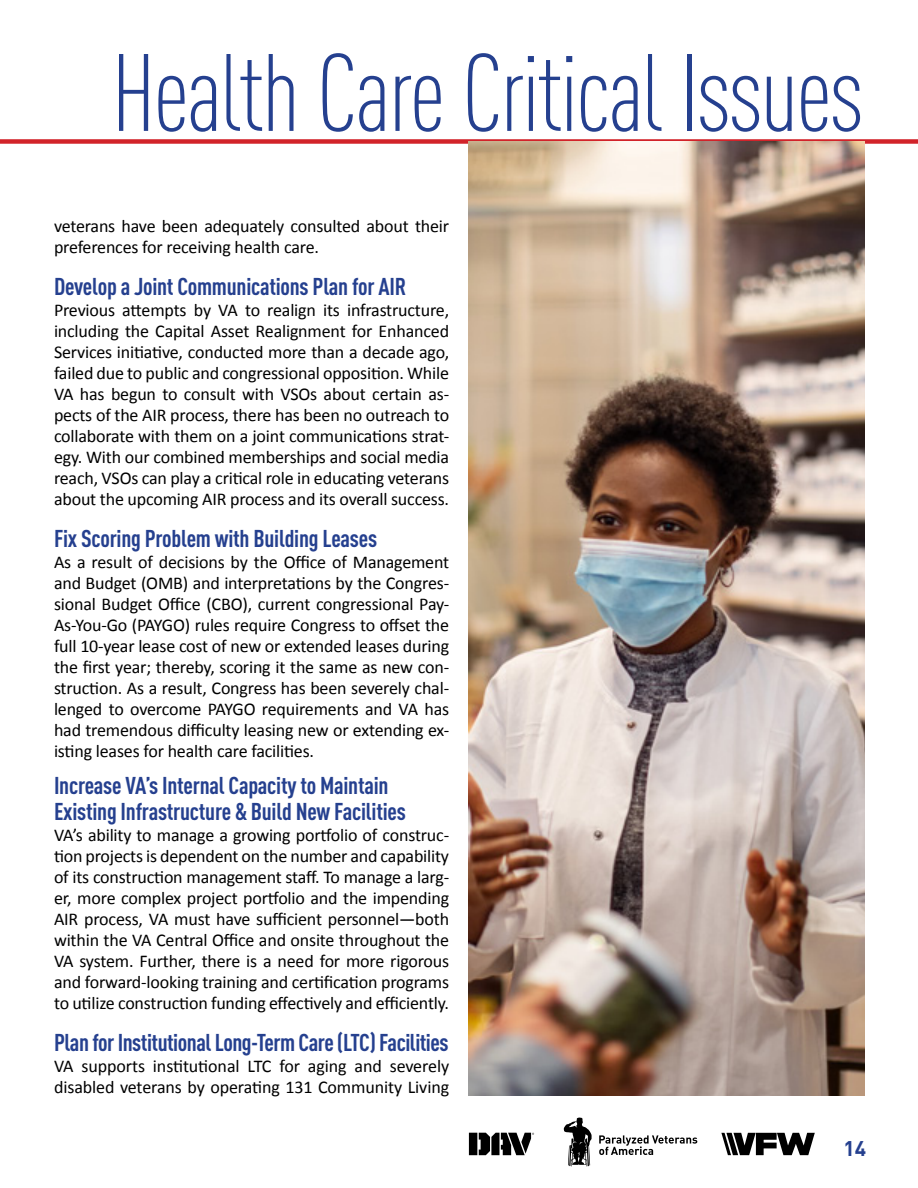
<style>
.page{position:relative;width:918px;height:1188px;background:#fff}
.page>*{position:absolute;margin:0;border:0;box-sizing:border-box;transform-origin:0 0}
.t1{font:300 condensed 108px "DIN Pro";letter-spacing:-.025em;color:#25408f}
.t2{font:700 condensed 24px/25.5px "DIN Pro";letter-spacing:-.01em;color:#25408f}
.t3{font:700 21px "DIN Pro";color:#25408f}
.t4{font:18px/21px "Calibri";letter-spacing:-.01em;color:#000;text-align:justify}
</style>
<div class="page">
<svg style="left:469px;top:1133px;width:65px;height:22px"></svg>
<svg style="left:564px;top:1118px;width:28px;height:48px"></svg>
<svg style="left:599px;top:1135px;width:98px;height:20px"></svg>
<svg style="left:721px;top:1133px;width:94px;height:22px"></svg>
<svg style="left:0;top:139px;width:918px;height:5px;background:#d44649"></svg>
<img style="left:469px;top:142px;width:395px;height:953px">
<h1 class="t1" style="left:111px;top:17px;width:754px">Health Care Critical Issues</h1>
<p class="t4" style="left:54px;top:214px;width:397px">veterans have been adequately consulted about their preferences for receiving health care.</p>
<h2 class="t2" style="left:54px;top:271px;width:354px">Develop a Joint Communications Plan for AIR</h2>
<p class="t4" style="left:54px;top:298px;width:397px">Previous attempts by VA to realign its infrastructure, including the Capital Asset Realignment for Enhanced Services initiative, conducted more than a decade ago, failed due to public and congressional opposition. While VA has begun to consult with VSOs about certain as&shy;pects of the AIR process, there has been no outreach to collaborate with them on a joint communications strat&shy;egy. With our combined memberships and social media reach, VSOs can play a critical role in educating veterans about the upcoming AIR process and its overall success.</p>
<h2 class="t2" style="left:54px;top:523px;width:325px">Fix Scoring Problem with Building Leases</h2>
<p class="t4" style="left:54px;top:550px;width:397px">As a result of decisions by the Office of Management and Budget (OMB) and interpretations by the Congres&shy;sional Budget Office (CBO), current congressional Pay-As-You-Go (PAYGO) rules require Congress to offset the full 10-year lease cost of new or extended leases during the first year; thereby, scoring it the same as new con&shy;struction. As a result, Congress has been severely chal&shy;lenged to overcome PAYGO requirements and VA has had tremendous difficulty leasing new or extending ex&shy;isting leases for health care facilities.</p>
<h2 class="t2" style="left:54px;top:771px;width:353px">Increase VA’s Internal Capacity to Maintain<br>Existing Infrastructure &amp; Build New Facilities</h2>
<p class="t4" style="left:54px;top:823px;width:397px">VA’s ability to manage a growing portfolio of construc&shy;tion projects is dependent on the number and capability of its construction management staff. To manage a larg&shy;er, more complex project portfolio and the impending AIR process, VA must have sufficient personnel—both within the VA Central Office and onsite throughout the VA system. Further, there is a need for more rigorous and forward-looking training and certification programs to utilize construction funding effectively and efficiently.</p>
<h2 class="t2" style="left:54px;top:1027px;width:396px">Plan for Institutional Long-Term Care (LTC) Facilities</h2>
<p class="t4" style="left:54px;top:1054px;width:397px">VA supports institutional LTC for aging and severely disabled veterans by operating 131 Community Living</p>
<p class="t3" style="left:843px;top:1131px;width:24px">14</p>
</div>
